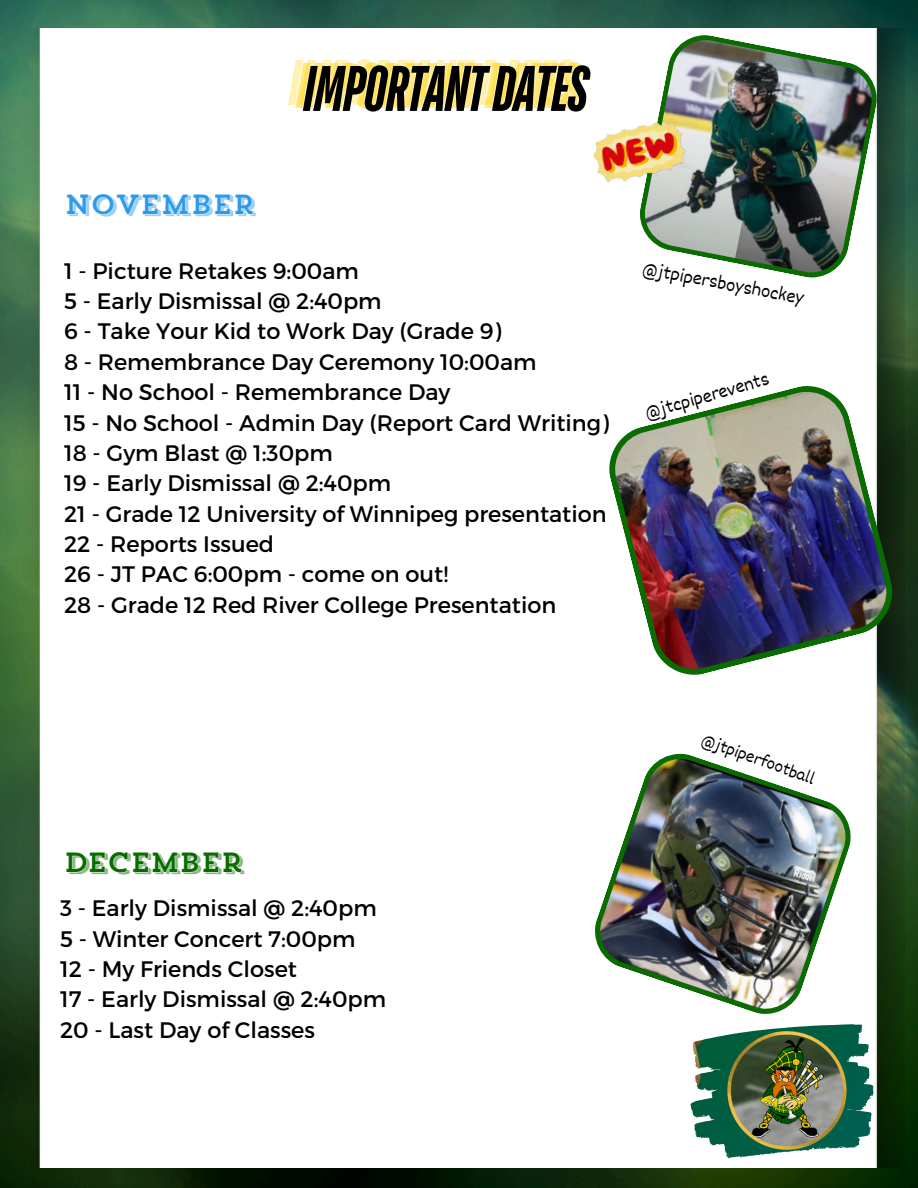
<style>
.page{position:relative;width:918px;height:1188px;background:#fff}
.page>*{position:absolute;margin:0;border:0;box-sizing:border-box;transform-origin:0 0}
.t1{font:italic 700 64.2px "TT Bluescreens";letter-spacing:-.02em;color:#000}
.t2{font:27.75px "Trend Slab Four";letter-spacing:-.025em;color:#096b00}
.t3{font:27.75px "Trend Slab Four";letter-spacing:-.025em;color:#2d9beb}
.t4{font:22.5px/30.3px "Montserrat";color:#000}
.t5{font:19.35px "Dekko";color:#000}
.t6{font:17.7px "Dekko";color:#000}
</style>
<div class="page">
<img style="left:0;top:0;width:918px;height:1188px">
<img style="left:23px;top:29px;width:882px;height:1138px">
<img style="left:847px;top:1032px;width:26px;height:58px">
<img style="left:637px;top:32px;width:243px;height:249px">
<img style="left:605px;top:381px;width:292px;height:298px">
<img style="left:590px;top:749px;width:265px;height:270px">
<img style="left:589px;top:118px;width:101px;height:69px">
<p class="t3" style="left:64px;top:193px;width:193px">NOVEMBER</p>
<p class="t1" style="left:300px;top:58px;width:287px">IMPORTANTDATES</p>
<p class="t4" style="left:64px;top:254px;width:546px">1 - Picture Retakes 9:00am<br>5 - Early Dismissal @ 2:40pm<br>6 - Take Your Kid to Work Day (Grade 9)<br>8 - Remembrance Day Ceremony 10:00am<br>11 - No School - Remembrance Day<br>15 - No School - Admin Day (Report Card Writing)<br>18 - Gym Blast @ 1:30pm<br>19 - Early Dismissal @ 2:40pm<br>21 - Grade 12 University of Winnipeg presentation<br>22 - Reports Issued<br>26 - JT PAC 6:00pm - come on out!<br>28 - Grade 12 Red River College Presentation</p>
<p class="t5" style="left:645px;top:256px;width:166px;rotate:11deg">@jtpipersboyshockey</p>
<p class="t5" style="left:642px;top:402px;width:131px;rotate:-16deg">@jtcpiperevents</p>
<h4 class="t2" style="left:64px;top:852px;width:181px">DECEMBER</h4>
<h1 class="t4" style="left:60px;top:892px;width:328px">3 - Early Dismissal @ 2:40pm<br>5 - Winter Concert 7:00pm<br>12 - My Friends Closet<br>17 - Early Dismissal @ 2:40pm<br>20 - Last Day of Classes</h1>
<p class="t6" style="left:706px;top:728px;width:121px;rotate:20deg">@jtpiperfootball</p>
</div>
